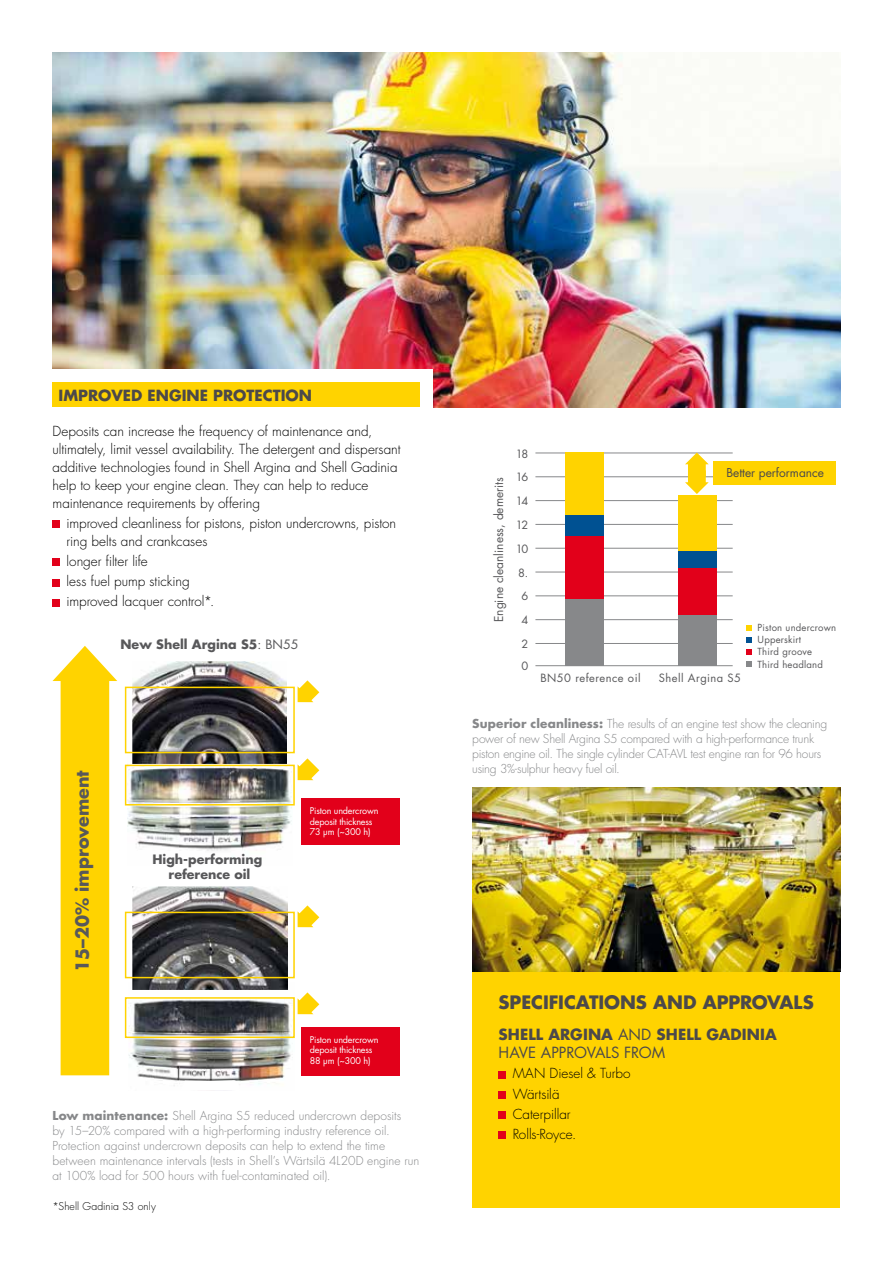
<style>
.page{position:relative;width:893px;height:1263px;background:#fff}
.page>*{position:absolute;margin:0;border:0;box-sizing:border-box;transform-origin:0 0}
.t1{font:700 18px "Futura Std";letter-spacing:-.005em;color:#4c494a}
.t2{font:700 17.55px "Futura Std";color:#58585a}
.t3{font:700 15px/18px "Futura Std";color:#4c494a}
.t4{font:300 13.5px/20.1px "Futura Std";color:#000}
.t5{font:700 12.6px/15.1px "Futura Std";color:#58585a;text-align:center}
.t6{font:300 12px/15px "Futura Std";letter-spacing:-.01em;color:#87888a}
.t7{font:11.85px "Futura Std";color:#58585a}
.t8{font:11.85px "Futura Std";color:#4c494a}
.t9{font:11.1px "Futura Std";letter-spacing:.04em;color:#58585a}
.t10{font:300 10.5px "Futura Std";letter-spacing:.005em;color:#000}
.t11{font:9.45px/12.1px "Futura Std";letter-spacing:.02em;color:#58585a}
.t12{font:9px/10.5px "Futura Std";letter-spacing:-.02em;color:#fff}
.s1{font-weight:400}
.s2{font-weight:700}
</style>
<div class="page">
<img style="left:53px;top:53px;width:787px;height:354px">
<div style="left:53px;top:369px;width:380px;height:66px;background:#fff"></div>
<hr style="left:535px;top:665px;width:198px;height:1px;background:#87888a">
<hr style="left:535px;top:643px;width:198px;height:1px;background:#87888a">
<hr style="left:535px;top:619px;width:198px;height:1px;background:#87888a">
<hr style="left:535px;top:596px;width:198px;height:1px;background:#87888a">
<hr style="left:535px;top:572px;width:198px;height:1px;background:#87888a">
<hr style="left:535px;top:548px;width:198px;height:1px;background:#87888a">
<hr style="left:535px;top:524px;width:198px;height:1px;background:#87888a">
<hr style="left:535px;top:500px;width:198px;height:1px;background:#87888a">
<hr style="left:535px;top:476px;width:198px;height:1px;background:#87888a">
<hr style="left:535px;top:453px;width:198px;height:1px;background:#87888a">
<div style="left:565px;top:452px;width:39px;height:214px;background:#87888a"></div>
<div style="left:565px;top:452px;width:39px;height:63px;background:#ffd300"></div>
<div style="left:565px;top:535px;width:39px;height:64px;background:#e2001a"></div>
<div style="left:565px;top:515px;width:39px;height:20px;background:#005192"></div>
<div style="left:678px;top:495px;width:38px;height:171px;background:#87888a"></div>
<div style="left:678px;top:495px;width:38px;height:56px;background:#ffd300"></div>
<div style="left:678px;top:561px;width:38px;height:54px;background:#e2001a"></div>
<div style="left:678px;top:551px;width:38px;height:16px;background:#005192"></div>
<svg style="left:746px;top:625px;width:5px;height:5px"></svg>
<svg style="left:746px;top:637px;width:5px;height:6px"></svg>
<svg style="left:746px;top:649px;width:5px;height:6px"></svg>
<svg style="left:746px;top:662px;width:5px;height:5px"></svg>
<svg style="left:685px;top:452px;width:24px;height:42px"></svg>
<div style="left:713px;top:461px;width:123px;height:24px;background:#ffd300"></div>
<div style="left:472px;top:968px;width:368px;height:240px;background:#ffd300"></div>
<div style="left:499px;top:1071px;width:7px;height:7px;background:#e2001a"></div>
<div style="left:499px;top:1091px;width:7px;height:7px;background:#e2001a"></div>
<div style="left:499px;top:1111px;width:7px;height:7px;background:#e2001a"></div>
<div style="left:499px;top:1132px;width:7px;height:7px;background:#e2001a"></div>
<img style="left:472px;top:788px;width:368px;height:183px">
<div style="left:53px;top:382px;width:367px;height:25px;background:#ffd300"></div>
<div style="left:53px;top:521px;width:7px;height:7px;background:#e2001a"></div>
<div style="left:53px;top:559px;width:7px;height:7px;background:#e2001a"></div>
<div style="left:53px;top:579px;width:7px;height:7px;background:#e2001a"></div>
<div style="left:53px;top:599px;width:7px;height:7px;background:#e2001a"></div>
<svg style="left:53px;top:646px;width:64px;height:429px"></svg>
<img style="left:128px;top:755px;width:165px;height:96px">
<img style="left:133px;top:661px;width:153px;height:102px">
<img style="left:128px;top:983px;width:166px;height:103px">
<img style="left:132px;top:886px;width:155px;height:104px">
<div style="left:301px;top:798px;width:99px;height:47px;background:#e2001a"></div>
<div style="left:301px;top:1027px;width:99px;height:48px;background:#e2001a"></div>
<div style="left:125px;top:765px;width:170px;height:40px;border:2px solid #ffd300"></div>
<svg style="left:298px;top:758px;width:21px;height:22px"></svg>
<div style="left:125px;top:687px;width:170px;height:66px;border:2px solid #ffd300"></div>
<svg style="left:298px;top:680px;width:21px;height:22px"></svg>
<div style="left:125px;top:997px;width:170px;height:41px;border:2px solid #ffd300"></div>
<svg style="left:298px;top:992px;width:21px;height:22px"></svg>
<div style="left:125px;top:912px;width:170px;height:66px;border:2px solid #ffd300"></div>
<svg style="left:298px;top:905px;width:21px;height:22px"></svg>
<svg style="left:180px;top:1080px;width:60px;height:6px"></svg>
<p class="t3" style="left:59px;top:386px;width:255px">IMPROVED ENGINE PROTECTION</p>
<p class="t4" style="left:53px;top:422px;width:349px;line-height:18px">Deposits can increase the frequency of maintenance and, ultimately, limit vessel availability. The detergent and dispersant additive technologies found in Shell Argina and Shell Gadinia help to keep your engine clean. They can help to reduce maintenance requirements by offering</p>
<p class="t4" style="left:67px;top:514px;width:331px;line-height:18px">improved cleanliness for pistons, piston undercrowns, piston ring belts and crankcases</p>
<p class="t4" style="left:67px;top:551px;width:149px">longer filter life<br>less fuel pump sticking improved lacquer control*.</p>
<p class="t5" style="left:121px;top:637px;width:179px">New Shell Argina S5<span class="s1">: BN55</span></p>
<h2 class="t2" style="left:71px;top:972px;width:203px;rotate:-90deg">15–20% improvement</h2>
<p class="t5" style="left:152px;top:852px;width:111px">High-performing reference oil</p>
<p class="t12" style="left:310px;top:806px;width:70px">Piston undercrown deposit thickness<br>73 µm (~300 h)</p>
<p class="t12" style="left:310px;top:1034px;width:70px">Piston undercrown deposit thickness<br>88 µm (~300 h)</p>
<p class="t6" style="left:53px;top:1109px;width:368px"><span class="s2">Low maintenance:</span> Shell Argina S5 reduced undercrown deposits<br>by 15–20% compared with a high-performing industry reference oil.<br>Protection against undercrown deposits can help to extend the time between maintenance intervals (tests in Shell’s Wärtsilä 4L20D engine run at 100% load for 500 hours with fuel-contaminated oil).</p>
<p class="t10" style="left:53px;top:1199px;width:105px">*Shell Gadinia S3 only</p>
<p class="t7" style="left:491px;top:622px;width:146px;rotate:-90deg">Engine cleanliness, demerits</p>
<p class="t9" style="left:516px;top:446px;width:14px">18</p>
<p class="t9" style="left:516px;top:470px;width:14px">16</p>
<p class="t9" style="left:516px;top:494px;width:14px">14</p>
<p class="t9" style="left:516px;top:518px;width:14px">12</p>
<p class="t9" style="left:516px;top:542px;width:14px">10</p>
<p class="t9" style="left:518px;top:565px;width:12px">8.</p>
<p class="t9" style="left:522px;top:589px;width:8px">6</p>
<p class="t9" style="left:522px;top:613px;width:8px">4</p>
<p class="t9" style="left:522px;top:637px;width:8px">2</p>
<p class="t9" style="left:522px;top:659px;width:8px">0</p>
<p class="t8" style="left:726px;top:465px;width:99px">Better performance</p>
<p class="t9" style="left:540px;top:670px;width:102px">BN50 reference oil</p>
<p class="t9" style="left:659px;top:670px;width:84px">Shell Argina S5</p>
<p class="t11" style="left:758px;top:621px;width:80px">Piston undercrown<br>Upperskirt<br>Third groove<br>Third headland</p>
<p class="t6" style="left:472px;top:716px;width:356px"><span class="s2">Superior cleanliness:</span> The results of an engine test show the cleaning power of new Shell Argina S5 compared with a high-performance trunk piston engine oil. The single cylinder CAT-AVL test engine ran for 96 hours using 3%-sulphur heavy fuel oil.</p>
<h1 class="t1" style="left:499px;top:991px;width:317px">SPECIFICATIONS AND APPROVALS</h1>
<p class="t3" style="left:499px;top:1025px;width:280px">SHELL ARGINA <span class="s1">AND</span> SHELL GADINIA<br><span class="s1">HAVE APPROVALS FROM</span></p>
<p class="t4" style="left:513px;top:1064px;width:120px">MAN Diesel &amp; Turbo<br>Wärtsilä<br>Caterpillar<br>Rolls-Royce.</p>
</div>
